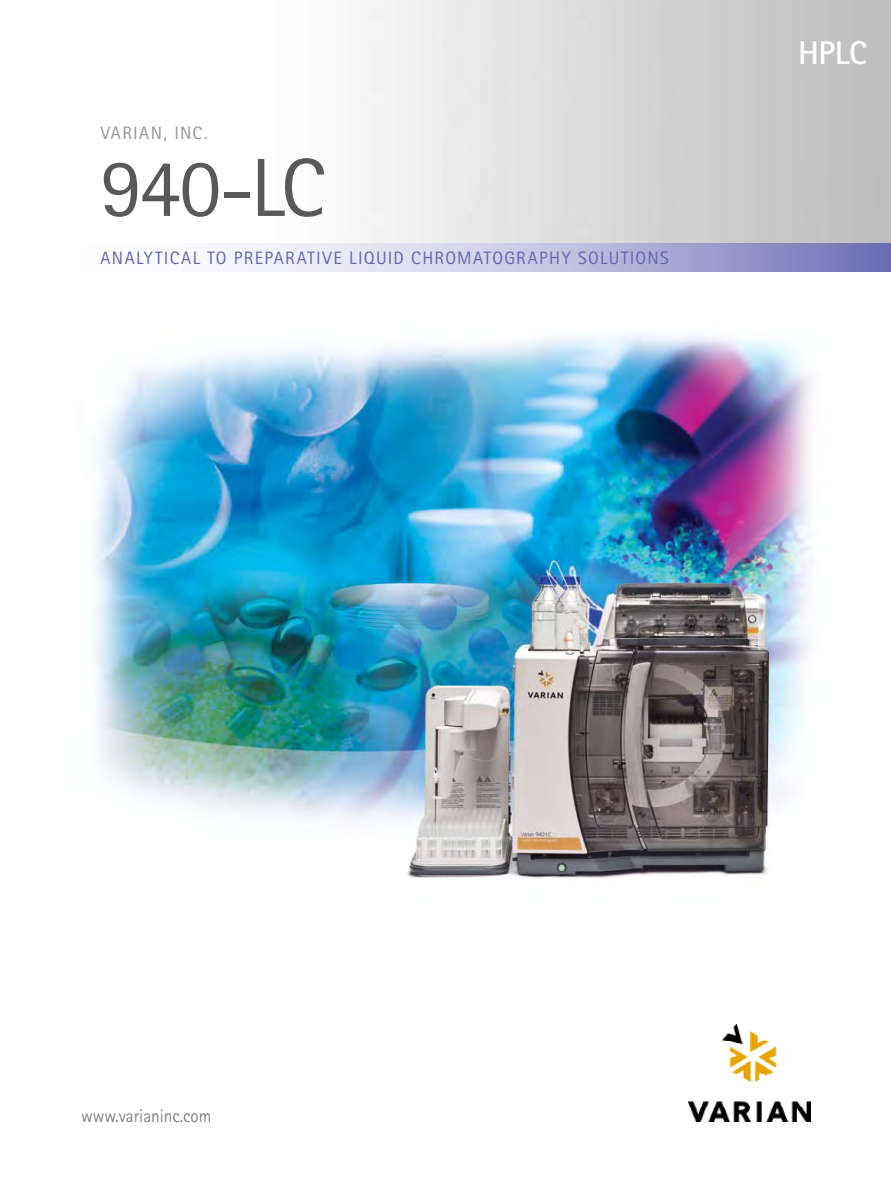
<style>
.page{position:relative;width:891px;height:1188px;background:#fff}
.page>*{position:absolute;margin:0;border:0;box-sizing:border-box;transform-origin:0 0}
.t1{font:82.5px "Rotis Sans Serif";color:#58595b}
.t2{font:700 33px "Rotis Sans Serif";color:#fff}
.t3{font:18px "Rotis Sans Serif";letter-spacing:.075em;color:#6266af}
.t4{font:18px "Rotis Sans Serif";color:#808284;scale:.95 1}
.t5{font:18px "Rotis Sans Serif";color:#939598}
</style>
<div class="page">
<svg style="left:224px;top:243px;width:667px;height:29px"></svg>
<img style="left:689px;top:1025px;width:121px;height:97px">
<img style="left:90px;top:333px;width:722px;height:545px">
<p class="t5" style="left:101px;top:122px;width:11px">varian</p>
<p class="t5" style="left:163px;top:122px;width:46px">, inc .</p>
<h1 class="t1" style="left:100px;top:139px;width:226px">940-LC</h1>
<p class="t3" style="left:100px;top:248px;width:570px">ANALYTICAL TO PREPARATIVE LIQUID CHROMATOGRAPHY SOLUTIONS</p>
<h2 class="t2" style="left:798px;top:32px;width:70px">HPLC</h2>
<p class="t4" style="left:81px;top:1105px;width:139px">www.varianinc.com</p>
</div>
